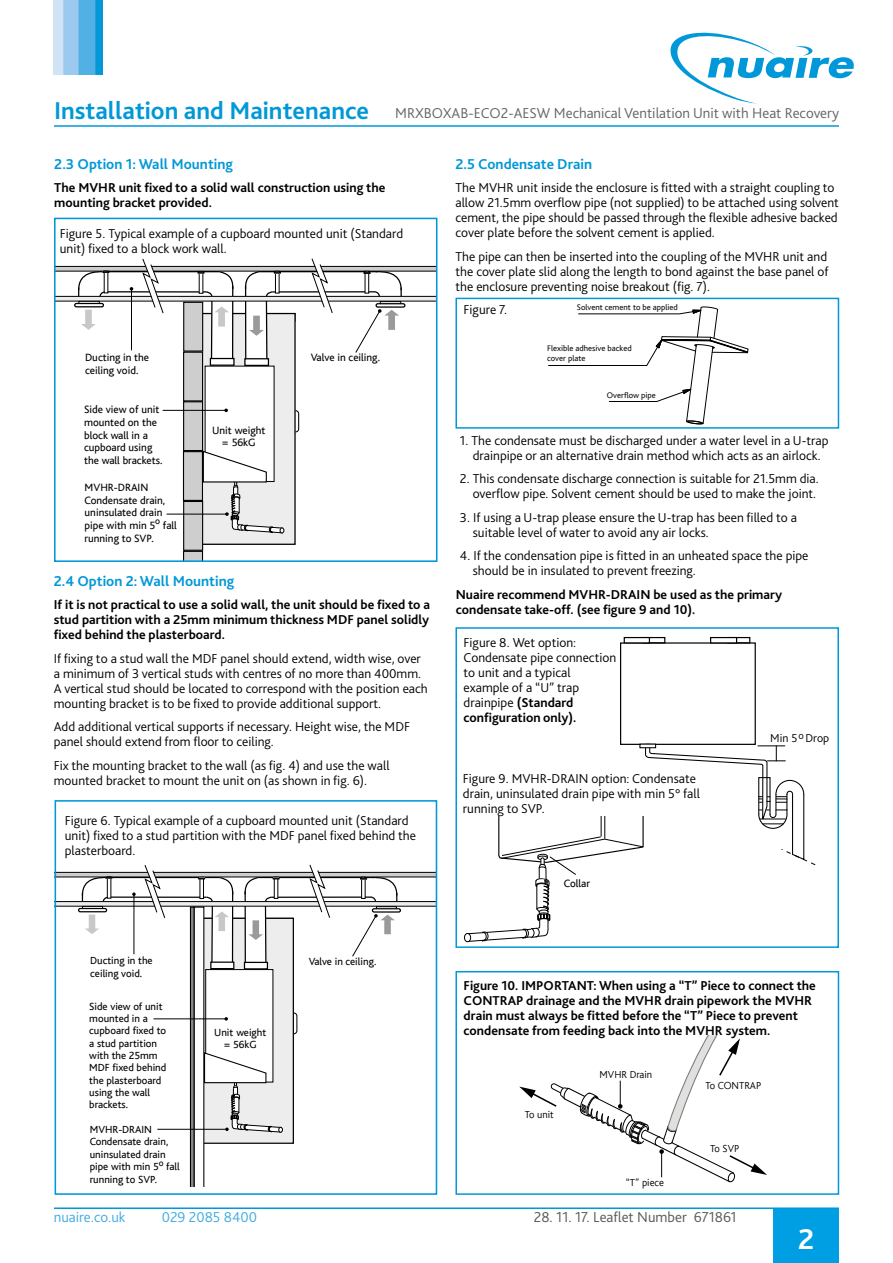
<style>
.page{position:relative;width:893px;height:1263px;background:#fff}
.page>*{position:absolute;margin:0;border:0;box-sizing:border-box;transform-origin:0 0}
.t1{font:700 30px "Bliss 2";color:#fff}
.t2{font:300 15px "Bliss 2";color:#646363}
.t3{font:700 15px "Bliss 2";color:#0098d8}
.t4{font:300 15px "Bliss 2";color:#575756}
.t5{font:300 15px "Bliss 2";color:#43abe1}
.t6{font:300 13.5px/15px "Bliss 2";color:#000}
.t7{font:700 13.5px/15px "Bliss 2";color:#000}
.t8{font:300 12px "Bliss 2";color:#000}
.t9{font:11.1px/12.6px "Bliss";color:#000}
.t10{font:10.8px/12.3px "Bliss";color:#000}
.t11{font:300 10.65px "Bliss";color:#000}
.t12{font:8.55px/10.2px "Bliss";color:#12100b}
.s1{font-weight:700;font-size:25.5px;color:#0098d8}
.s2{font-weight:700}
</style>
<div class="page">
<div style="left:773px;top:1209px;width:66px;height:54px;background:#009fe3"></div>
<img style="left:54px;top:0;width:49px;height:75px">
<svg style="left:670px;top:32px;width:184px;height:72px"></svg>
<hr style="left:54px;top:125px;width:785px;height:2px;background:#0098d8">
<hr style="left:54px;top:1207px;width:785px;height:2px;background:#0098d8">
<div style="left:196px;top:313px;width:99px;height:231px;background:#ededed"></div>
<div style="left:196px;top:313px;width:100px;height:232px;border:1px solid #000"></div>
<div style="left:205px;top:366px;width:69px;height:115px;background:#fff"></div>
<div style="left:244px;top:358px;width:25px;height:8px;border:1px solid #000"></div>
<div style="left:210px;top:358px;width:25px;height:8px;border:1px solid #000"></div>
<svg style="left:294px;top:410px;width:6px;height:23px"></svg>
<svg style="left:57px;top:258px;width:377px;height:106px"></svg>
<div style="left:79px;top:301px;width:21px;height:3px;border:1px solid #000"></div>
<div style="left:74px;top:303px;width:30px;height:4px;border:1px solid #000;border-radius:2px"></div>
<div style="left:380px;top:301px;width:21px;height:4px;border:1px solid #000"></div>
<hr style="left:376px;top:304px;width:29px;height:3px;background:#fff;border-radius:2px">
<div style="left:375px;top:303px;width:30px;height:5px;border:1px solid #000;border-radius:2px"></div>
<svg style="left:183px;top:551px;width:21px;height:8px"></svg>
<div style="left:184px;top:302px;width:19px;height:49px;background:#cecece"></div>
<div style="left:183px;top:302px;width:20px;height:50px;border:1px solid #000"></div>
<div style="left:184px;top:352px;width:19px;height:49px;background:#cecece"></div>
<div style="left:183px;top:352px;width:20px;height:49px;border:1px solid #000"></div>
<div style="left:184px;top:402px;width:19px;height:48px;background:#cecece"></div>
<div style="left:183px;top:401px;width:20px;height:50px;border:1px solid #000"></div>
<div style="left:183px;top:452px;width:19px;height:48px;background:#cecece"></div>
<div style="left:183px;top:451px;width:20px;height:50px;border:1px solid #000"></div>
<div style="left:184px;top:501px;width:19px;height:49px;background:#cecece"></div>
<div style="left:183px;top:501px;width:20px;height:50px;border:1px solid #000"></div>
<hr style="left:167px;top:514px;width:60px;height:1px;background:#000">
<hr style="left:163px;top:410px;width:63px;height:1px;background:#000">
<svg style="left:202px;top:450px;width:82px;height:83px"></svg>
<div style="left:54px;top:218px;width:383px;height:344px;border:2px solid #0098d8"></div>
<svg style="left:58px;top:864px;width:376px;height:323px"></svg>
<div style="left:55px;top:800px;width:382px;height:395px;border:2px solid #0098d8"></div>
<div style="left:455px;top:627px;width:384px;height:321px;border:2px solid #0098d8"></div>
<div style="left:620px;top:642px;width:136px;height:103px;border:1px solid #000"></div>
<div style="left:642px;top:637px;width:23px;height:6px;border:1px solid #000"></div>
<div style="left:624px;top:637px;width:25px;height:6px;background:#fff"></div>
<div style="left:624px;top:637px;width:26px;height:6px;border:1px solid #000"></div>
<div style="left:727px;top:637px;width:23px;height:6px;border:1px solid #000"></div>
<div style="left:711px;top:637px;width:26px;height:6px;background:#fff"></div>
<div style="left:710px;top:637px;width:27px;height:6px;border:1px solid #000"></div>
<div style="left:464px;top:933px;width:7px;height:9px;border:1px solid #000;border-radius:50%"></div>
<svg style="left:466px;top:743px;width:350px;height:199px"></svg>
<svg style="left:519px;top:1035px;width:248px;height:148px"></svg>
<div style="left:455px;top:971px;width:384px;height:224px;border:2px solid #0098d8"></div>
<svg style="left:548px;top:306px;width:201px;height:119px"></svg>
<div style="left:455px;top:298px;width:384px;height:131px;border:2px solid #0098d8"></div>
<p class="t2" style="left:54px;top:104px;width:786px"><span class="s1">Installation and Maintenance</span> MRXBOXAB-ECO2-AESW Mechanical Ventilation Unit with Heat Recovery</p>
<p class="t3" style="left:54px;top:154px;width:180px">2.3 Option 1: Wall Mounting</p>
<p class="t7" style="left:54px;top:180px;width:333px">The MVHR unit fixed to a solid wall construction using the mounting bracket provided.</p>
<p class="t3" style="left:455px;top:154px;width:138px">2.5 Condensate Drain</p>
<p class="t6" style="left:455px;top:180px;width:385px">The MVHR unit inside the enclosure is fitted with a straight coupling to allow 21.5mm overflow pipe (not supplied) to be attached using solvent cement, the pipe should be passed through the flexible adhesive backed cover plate before the solvent cement is applied.</p>
<p class="t6" style="left:455px;top:248px;width:374px;text-align:justify">The pipe can then be inserted into the coupling of the MVHR unit and the cover plate slid along the length to bond against the base panel of the enclosure preventing noise breakout (fig. 7).</p>
<p class="t6" style="left:60px;top:226px;width:345px">Figure 5. Typical example of a cupboard mounted unit (Standard unit) fixed to a block work wall.</p>
<p class="t9" style="left:85px;top:351px;width:66px">Ducting in the ceiling void.</p>
<p class="t9" style="left:84px;top:404px;width:77px">Side view of unit mounted on the block wall in a cupboard using</p>
<p class="t9" style="left:85px;top:481px;width:65px">MVHR-DRAIN</p>
<p class="t9" style="left:84px;top:454px;width:80px">the wall brackets.</p>
<p class="t9" style="left:85px;top:494px;width:94px">Condensate drain, uninsulated drain pipe with min 5<sup>o</sup> fall running to SVP.</p>
<p class="t9" style="left:212px;top:424px;width:55px;text-align:center">Unit weight = 56kG</p>
<p class="t9" style="left:311px;top:351px;width:71px">Valve in ceiling.</p>
<p class="t3" style="left:54px;top:572px;width:182px">2.4 Option 2: Wall Mounting</p>
<p class="t7" style="left:54px;top:597px;width:378px;text-align:justify">If it is not practical to use a solid wall, the unit should be fixed to a stud partition with a 25mm minimum thickness MDF panel solidly fixed behind the plasterboard.</p>
<p class="t6" style="left:54px;top:651px;width:376px">If fixing to a stud wall the MDF panel should extend, width wise, over a minimum of 3 vertical studs with centres of no more than 400mm.<br>A vertical stud should be located to correspond with the position each mounting bracket is to be fixed to provide additional support.</p>
<p class="t6" style="left:54px;top:719px;width:358px">Add additional vertical supports if necessary. Height wise, the MDF panel should extend from floor to ceiling.</p>
<p class="t6" style="left:54px;top:758px;width:337px">Fix the mounting bracket to the wall (as fig. 4) and use the wall mounted bracket to mount the unit on (as shown in fig. 6).</p>
<p class="t6" style="left:65px;top:813px;width:353px">Figure 6. Typical example of a cupboard mounted unit (Standard unit) fixed to a stud partition with the MDF panel fixed behind the plasterboard.</p>
<p class="t6" style="left:464px;top:302px;width:45px">Figure 7.</p>
<p class="t12" style="left:577px;top:303px;width:102px">Solvent cement to be applied</p>
<p class="t12" style="left:547px;top:344px;width:86px">Flexible adhesive backed cover plate</p>
<p class="t12" style="left:607px;top:390px;width:50px">Overflow pipe</p>
<p class="t6" style="left:460px;top:432px;width:370px;text-align:center">1. The condensate must be discharged under a water level in a U-trap drainpipe or an alternative drain method which acts as an airlock.</p>
<p class="t6" style="left:460px;top:471px;width:360px;text-align:right">2. This condensate discharge connection is suitable for 21.5mm dia. overflow pipe. Solvent cement should be used to make the joint.</p>
<p class="t6" style="left:473px;top:509px;width:326px;text-indent:-13px">3. If using a U-trap please ensure the U-trap has been filled to a suitable level of water to avoid any air locks.</p>
<p class="t6" style="left:473px;top:548px;width:337px;text-indent:-13px">4. If the condensation pipe is fitted in an unheated space the pipe should be in insulated to prevent freezing.</p>
<p class="t7" style="left:456px;top:586px;width:328px">Nuaire recommend MVHR-DRAIN be used as the primary condensate take-off. (see figure 9 and 10).</p>
<p class="t6" style="left:464px;top:635px;width:154px">Figure 8. Wet option:<br>Condensate pipe connection to unit and a typical example of a “U” trap drainpipe <span class="s2">(Standard configuration only).</span></p>
<p class="t6" style="left:463px;top:770px;width:239px">Figure 9. MVHR-DRAIN option: Condensate drain, uninsulated drain pipe with min 5° fall running to SVP.</p>
<p class="t9" style="left:564px;top:877px;width:28px">Collar</p>
<p class="t8" style="left:770px;top:731px;width:60px">Min 5<sup>o</sup> Drop</p>
<p class="t10" style="left:90px;top:955px;width:64px">Ducting in the ceiling void.</p>
<p class="t10" style="left:89px;top:1000px;width:75px">Side view of unit mounted in a</p>
<p class="t10" style="left:89px;top:1049px;width:70px">with the 25mm</p>
<p class="t10" style="left:89px;top:1025px;width:78px">cupboard fixed to a stud partition</p>
<p class="t10" style="left:89px;top:1062px;width:79px">MDF fixed behind the plasterboard using the wall</p>
<p class="t10" style="left:90px;top:1124px;width:64px">MVHR-DRAIN</p>
<p class="t10" style="left:89px;top:1099px;width:40px">brackets.</p>
<p class="t10" style="left:90px;top:1136px;width:92px">Condensate drain, uninsulated drain pipe with min 5<sup>o</sup> fall running to SVP.</p>
<p class="t10" style="left:214px;top:1026px;width:54px;text-align:center">Unit weight = 56kG</p>
<p class="t10" style="left:309px;top:955px;width:69px">Valve in ceiling.</p>
<p class="t7" style="left:464px;top:978px;width:354px">Figure 10. IMPORTANT: When using a “T” Piece to connect the CONTRAP drainage and the MVHR drain pipework the MVHR drain must always be fitted before the “T” Piece to prevent condensate from feeding back into the MVHR system.</p>
<p class="t11" style="left:525px;top:1108px;width:31px">To unit</p>
<p class="t11" style="left:600px;top:1069px;width:54px">MVHR Drain</p>
<p class="t11" style="left:626px;top:1177px;width:40px">“T” piece</p>
<p class="t11" style="left:705px;top:1080px;width:57px">To CONTRAP</p>
<p class="t11" style="left:710px;top:1142px;width:30px">To SVP</p>
<p class="t5" style="left:54px;top:1208px;width:73px">nuaire.co.uk</p>
<p class="t5" style="left:162px;top:1208px;width:97px">029 2085 8400</p>
<p class="t4" style="left:534px;top:1208px;width:204px">28. 11. 17. Leaflet Number 671861</p>
<h1 class="t1" style="left:798px;top:1221px;width:18px">2</h1>
</div>
